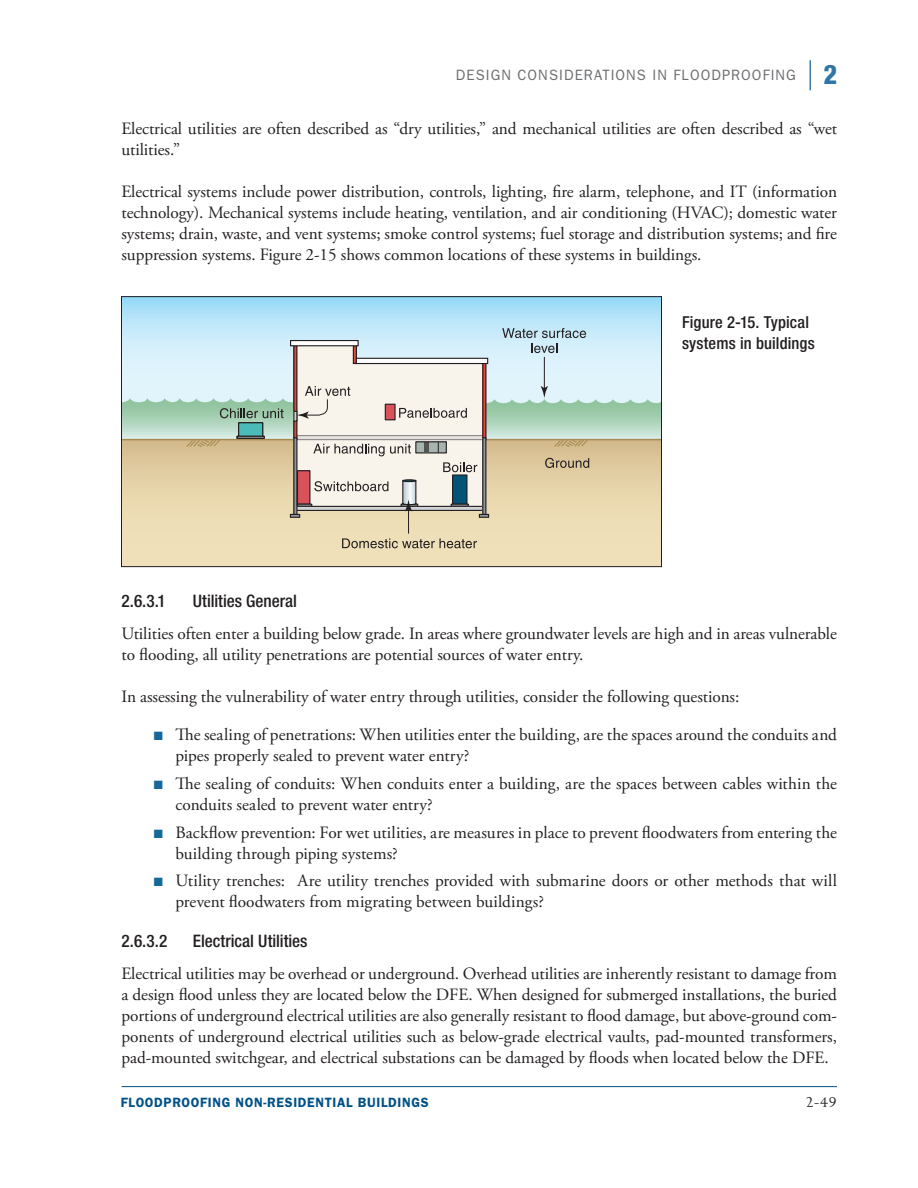
<style>
.page{position:relative;width:918px;height:1188px;background:#fff}
.page>*{position:absolute;margin:0;border:0;box-sizing:border-box;transform-origin:0 0}
.main_body{font:17.25px/21px "Adobe Garamond Pro";letter-spacing:-.005em;color:#231f20}
.Head_4{font:500 condensed 17.25px "Helvetica Neue LT Std";color:#231f20}
.Figure_Title{font:500 condensed 16.5px/21px "Helvetica Neue LT Std";letter-spacing:.01em;color:#231f20}
.t1{font:16.5px "Joanna MT Std";color:#231f20}
.t2{font:15px "ITC Franklin Gothic Std";letter-spacing:.075em;color:#6c6d70}
.t3{font:600 13.5px "ITC Franklin Gothic Std";letter-spacing:.05em;color:#005187}
.s1{font-family:"Helvetica Neue LT Std";font-weight:800;font-stretch:condensed;font-size:27px;color:#2f75a5}
.s2{color:#16689b}
</style>
<div class="page">
<hr style="left:122px;top:1086px;width:715px;height:1px;background:#005187">
<hr style="left:810px;top:60px;width:1px;height:30px;background:#005187">
<svg style="left:123px;top:298px;width:537px;height:30px;background:#ade1f8"></svg>
<div style="left:122px;top:440px;width:540px;height:127px;background:#efe0b9"></div>
<svg style="left:123px;top:328px;width:537px;height:220px"></svg>
<div style="left:121px;top:296px;width:541px;height:271px;border:1px solid #231f20"></div>
<p class="t2" style="left:456px;top:66px;width:383px">DESIGN CONSIDERATIONS IN FLOODPROOFING <span class="s1">2</span></p>
<p class="main_body" style="left:122px;top:119px;width:717px">Electrical utilities are often described as “dry utilities,” and mechanical utilities are often described as “wet utilities.”</p>
<p class="main_body" style="left:122px;top:182px;width:717px;text-align:justify">Electrical systems include power distribution, controls, lighting, fire alarm, telephone, and IT (information technology). Mechanical systems include heating, ventilation, and air conditioning (HVAC); domestic water systems; drain, waste, and vent systems; smoke control systems; fuel storage and distribution systems; and fire suppression systems. Figure 2-15 shows common locations of these systems in buildings.</p>
<p class="Figure_Title" style="left:682px;top:311px;width:134px">Figure 2-15. Typical systems in buildings</p>
<p class="Head_4" style="left:122px;top:591px;width:46px">2.6.3.1</p>
<p class="Head_4" style="left:193px;top:591px;width:106px">Utilities General</p>
<p class="main_body" style="left:122px;top:623px;width:717px">Utilities often enter a building below grade. In areas where groundwater levels are high and in areas vulnerable to flooding, all utility penetrations are potential sources of water entry.</p>
<p class="main_body" style="left:122px;top:686px;width:619px">In assessing the vulnerability of water entry through utilities, consider the following questions:</p>
<p class="main_body" style="left:176px;top:725px;width:663px;text-indent:-22px"><span class="s2">■</span> The sealing of penetrations: When utilities enter the building, are the spaces around the conduits and pipes properly sealed to prevent water entry?</p>
<p class="main_body" style="left:176px;top:773px;width:663px;text-indent:-22px"><span class="s2">■</span> The sealing of conduits: When conduits enter a building, are the spaces between cables within the conduits sealed to prevent water entry?</p>
<p class="main_body" style="left:176px;top:822px;width:663px;text-indent:-22px"><span class="s2">■</span> Backflow prevention: For wet utilities, are measures in place to prevent floodwaters from entering the building through piping systems?</p>
<p class="main_body" style="left:176px;top:871px;width:663px;text-indent:-22px"><span class="s2">■</span> Utility trenches: Are utility trenches provided with submarine doors or other methods that will prevent floodwaters from migrating between buildings?</p>
<p class="Head_4" style="left:122px;top:931px;width:47px">2.6.3.2</p>
<p class="Head_4" style="left:193px;top:931px;width:116px">Electrical Utilities</p>
<p class="main_body" style="left:122px;top:963px;width:717px;text-align:justify">Electrical utilities may be overhead or underground. Overhead utilities are inherently resistant to damage from a design flood unless they are located below the DFE. When designed for submerged installations, the buried portions of underground electrical utilities are also generally resistant to flood damage, but above-ground com&shy;ponents of underground electrical utilities such as below-grade electrical vaults, pad-mounted transformers, pad-mounted switchgear, and electrical substations can be damaged by floods when located below the DFE.</p>
<p class="t3" style="left:121px;top:1095px;width:309px">FLOODPROOFING NON-RESIDENTIAL BUILDINGS</p>
<p class="t1" style="left:805px;top:1093px;width:33px">2-49</p>
</div>
